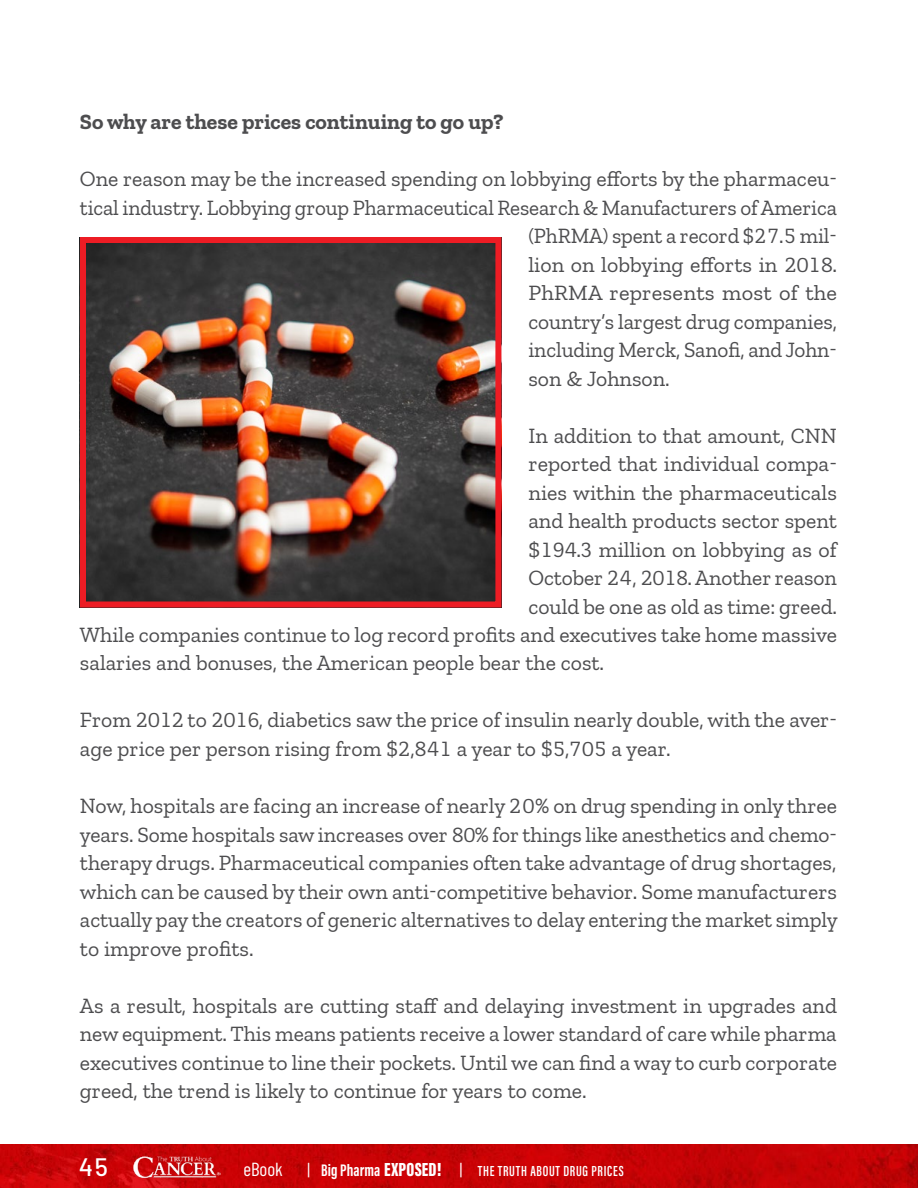
<style>
.page{position:relative;width:918px;height:1188px;background:#fff}
.page>*{position:absolute;margin:0;border:0;box-sizing:border-box;transform-origin:0 0}
.t1{font:500 25.2px "Barlow";color:#fff}
.t2{font:21.75px/28.5px "Zilla Slab";color:#4d4d4f;text-align:justify}
.t3{font:700 21.75px "Zilla Slab";color:#4d4d4f}
.t4{font:18.9px "Barlow Condensed";color:#fff}
.t5{font:15px "Acumin Variable Concept";letter-spacing:.045em;color:#fff}
.s1{font-family:"Barlow Condensed";font-size:17.25px}
.s2{font-size:17.25px}
.s3{font-size:19.5px}
</style>
<div class="page">
<img style="left:87px;top:244px;width:407px;height:357px">
<div style="left:80px;top:237px;width:421px;height:371px;border:6px solid #ed1c24"></div>
<img style="left:0;top:1144px;width:918px;height:44px">
<img style="left:133px;top:1156px;width:88px;height:22px">
<p class="t3" style="left:80px;top:109px;width:425px">So why are these prices continuing to go up?</p>
<p class="t2" style="left:80px;top:165px;width:759px">One reason may be the increased spending on lobbying efforts by the pharmaceu-</p>
<p class="t2" style="left:80px;top:193px;width:758px">tical industry. Lobbying group Pharmaceutical Research &amp; Manufacturers of America</p>
<p class="t2" style="left:528px;top:222px;width:310px">(PhRMA) spent a record $27.5 mil-</p>
<p class="t2" style="left:528px;top:250px;width:310px">lion on lobbying efforts in 2018.</p>
<p class="t2" style="left:528px;top:279px;width:310px">PhRMA represents most of the</p>
<p class="t2" style="left:528px;top:307px;width:310px">country’s largest drug companies,</p>
<p class="t2" style="left:528px;top:336px;width:310px">including Merck, Sanofi, and John-</p>
<p class="t2" style="left:528px;top:364px;width:143px">son &amp; Johnson.</p>
<p class="t2" style="left:528px;top:421px;width:310px">In addition to that amount, CNN</p>
<p class="t2" style="left:528px;top:450px;width:310px">reported that individual compa-</p>
<p class="t2" style="left:528px;top:478px;width:310px">nies within the pharmaceuticals</p>
<p class="t2" style="left:528px;top:507px;width:310px">and health products sector spent</p>
<p class="t2" style="left:528px;top:535px;width:310px">$194.3 million on lobbying as of</p>
<p class="t2" style="left:528px;top:564px;width:310px">October 24, 2018. Another reason</p>
<p class="t2" style="left:528px;top:592px;width:310px">could be one as old as time: greed.</p>
<p class="t2" style="left:80px;top:621px;width:759px">While companies continue to log record profits and executives take home massive</p>
<p class="t2" style="left:80px;top:649px;width:526px">salaries and bonuses, the American people bear the cost.</p>
<p class="t2" style="left:80px;top:706px;width:759px">From 2012 to 2016, diabetics saw the price of insulin nearly double, with the aver&shy;age price per person rising from $2,841 a year to $5,705 a year.</p>
<p class="t2" style="left:80px;top:792px;width:759px">Now, hospitals are facing an increase of nearly 20% on drug spending in only three years. Some hospitals saw increases over 80% for things like anesthetics and chemo&shy;therapy drugs. Pharmaceutical companies often take advantage of drug shortages, which can be caused by their own anti-competitive behavior. Some manufacturers actually pay the creators of generic alternatives to delay entering the market simply to improve profits.</p>
<p class="t2" style="left:80px;top:991px;width:759px">As a result, hospitals are cutting staff and delaying investment in upgrades and new equipment. This means patients receive a lower standard of care while pharma executives continue to line their pockets. Until we can find a way to curb corporate greed, the trend is likely to continue for years to come.</p>
<p class="t1" style="left:79px;top:1149px;width:31px">45</p>
<p class="t4" style="left:243px;top:1156px;width:41px">eBook</p>
<p class="t5" style="left:308px;top:1160px;width:236px"><span class="s1">|</span> <span class="s2">BIG PHARMA</span> <span class="s3">EXPOSED!</span> <span class="s1">|</span> THE TRUTH ABOUT</p>
<p class="t5" style="left:564px;top:1160px;width:62px">DRUG PRICES</p>
</div>
